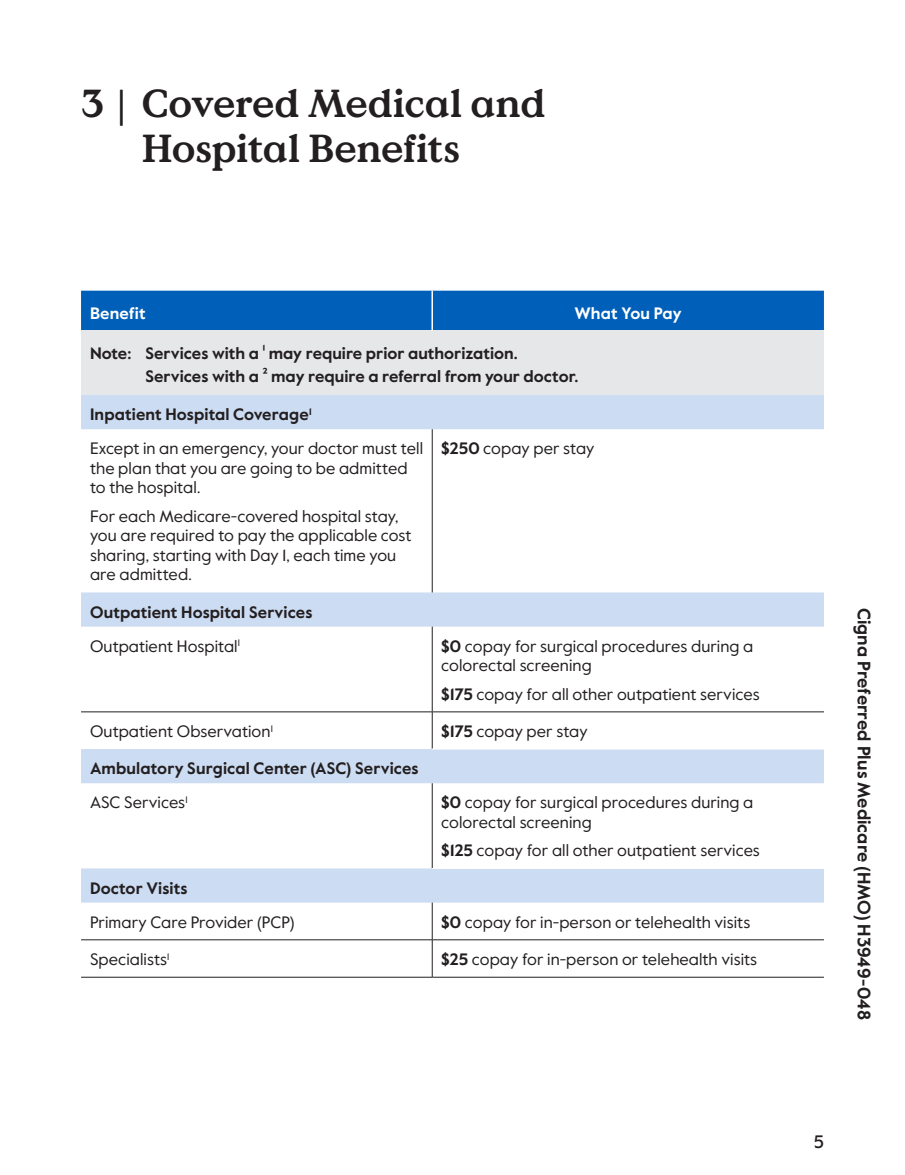
<style>
.page{position:relative;width:905px;height:1175px;background:#fff}
.page>*{position:absolute;margin:0;border:0;box-sizing:border-box;transform-origin:0 0}
.t1{font:700 39px/45px "Value Serif Pro";letter-spacing:-.01em;color:#231f20}
.margin_plan_name{font:700 18px "Value Sans Pro";color:#231f20}
.t2{font:500 18px "Value Sans Pro";color:#231f20}
.table_para{font:16.5px/19.5px "Value Sans Pro";letter-spacing:.005em;color:#231f20}
.table_row_h1{font:700 16.5px "Value Sans Pro";letter-spacing:.005em;color:#231f20}
.table_row_gray{font:700 16.5px "Value Sans Pro";color:#231f20}
.table_col_h1_align_center{font:700 16.5px "Value Sans Pro";color:#fff}
.table_col_h1_align_right{font:700 16.5px "Value Sans Pro";letter-spacing:.01em;color:#fff}
.s1{font-weight:700}
</style>
<div class="page">
<div style="left:81px;top:291px;width:743px;height:40px;background:#005fb9"></div>
<div style="left:81px;top:331px;width:743px;height:64px;background:#e6e7e9"></div>
<svg style="left:81px;top:395px;width:743px;height:507px"></svg>
<hr style="left:81px;top:711px;width:351px;height:1px;background:#231f20">
<hr style="left:432px;top:711px;width:392px;height:1px;background:#231f20">
<hr style="left:81px;top:939px;width:351px;height:1px;background:#231f20">
<hr style="left:432px;top:939px;width:392px;height:1px;background:#231f20">
<hr style="left:432px;top:429px;width:1px;height:163px;background:#231f20">
<hr style="left:432px;top:626px;width:1px;height:85px;background:#231f20">
<hr style="left:432px;top:712px;width:1px;height:37px;background:#231f20">
<hr style="left:432px;top:783px;width:1px;height:85px;background:#231f20">
<hr style="left:432px;top:902px;width:1px;height:37px;background:#231f20">
<hr style="left:432px;top:940px;width:1px;height:37px;background:#231f20">
<hr style="left:432px;top:748px;width:392px;height:1px;background:#fff">
<hr style="left:432px;top:868px;width:392px;height:1px;background:#fff">
<hr style="left:81px;top:977px;width:351px;height:1px;background:#231f20">
<hr style="left:432px;top:977px;width:392px;height:1px;background:#231f20">
<hr style="left:431px;top:291px;width:2px;height:40px;background:#fff">
<p class="t1" style="left:142px;top:82px;width:405px;text-indent:-61px">3 | Covered Medical and<br>Hospital Benefits</p>
<p class="table_col_h1_align_right" style="left:90px;top:303px;width:57px">Benefit</p>
<p class="table_col_h1_align_center" style="left:574px;top:303px;width:109px">What You Pay</p>
<p class="table_row_gray" style="left:90px;top:343px;width:429px">Note: Services with a ¹ may require prior authorization.</p>
<p class="table_row_gray" style="left:146px;top:366px;width:434px">Services with a ² may require a referral from your doctor.</p>
<p class="table_row_h1" style="left:90px;top:404px;width:223px">Inpatient Hospital Coverage<sup>1</sup></p>
<p class="table_para" style="left:90px;top:439px;width:334px">Except in an emergency, your doctor must tell the plan that you are going to be admitted to the hospital.</p>
<p class="table_para" style="left:90px;top:507px;width:323px">For each Medicare-covered hospital stay, you are required to pay the applicable cost sharing, starting with Day 1, each time you are admitted.</p>
<p class="table_para" style="left:441px;top:439px;width:155px"><span class="s1">$250</span> copay per stay</p>
<p class="table_row_h1" style="left:90px;top:602px;width:224px">Outpatient Hospital Services</p>
<p class="table_para" style="left:90px;top:636px;width:151px">Outpatient Hospital<sup>1</sup></p>
<p class="table_para" style="left:441px;top:636px;width:313px"><span class="s1">$0</span> copay for surgical procedures during a colorectal screening</p>
<p class="table_para" style="left:441px;top:684px;width:320px"><span class="s1">$175</span> copay for all other outpatient services</p>
<p class="table_para" style="left:90px;top:722px;width:184px">Outpatient Observation<sup>1</sup></p>
<p class="table_para" style="left:441px;top:722px;width:148px"><span class="s1">$175</span> copay per stay</p>
<p class="table_row_h1" style="left:90px;top:758px;width:330px">Ambulatory Surgical Center (ASC) Services</p>
<p class="table_para" style="left:90px;top:793px;width:99px">ASC Services<sup>1</sup></p>
<p class="table_para" style="left:441px;top:793px;width:313px"><span class="s1">$0</span> copay for surgical procedures during a colorectal screening</p>
<p class="table_para" style="left:441px;top:841px;width:320px"><span class="s1">$125</span> copay for all other outpatient services</p>
<p class="table_row_h1" style="left:90px;top:878px;width:99px">Doctor Visits</p>
<p class="table_para" style="left:90px;top:912px;width:206px">Primary Care Provider (PCP)</p>
<p class="table_para" style="left:441px;top:912px;width:310px"><span class="s1">$0</span> copay for in-person or telehealth visits</p>
<p class="table_para" style="left:90px;top:949px;width:81px">Specialists<sup>1</sup></p>
<p class="table_para" style="left:441px;top:949px;width:317px"><span class="s1">$25</span> copay for in-person or telehealth visits</p>
<p class="margin_plan_name" style="left:874px;top:608px;width:413px;rotate:90deg">Cigna Preferred Plus Medicare (HMO) H3949-048</p>
<p class="t2" style="left:814px;top:1130px;width:11px">5</p>
</div>
